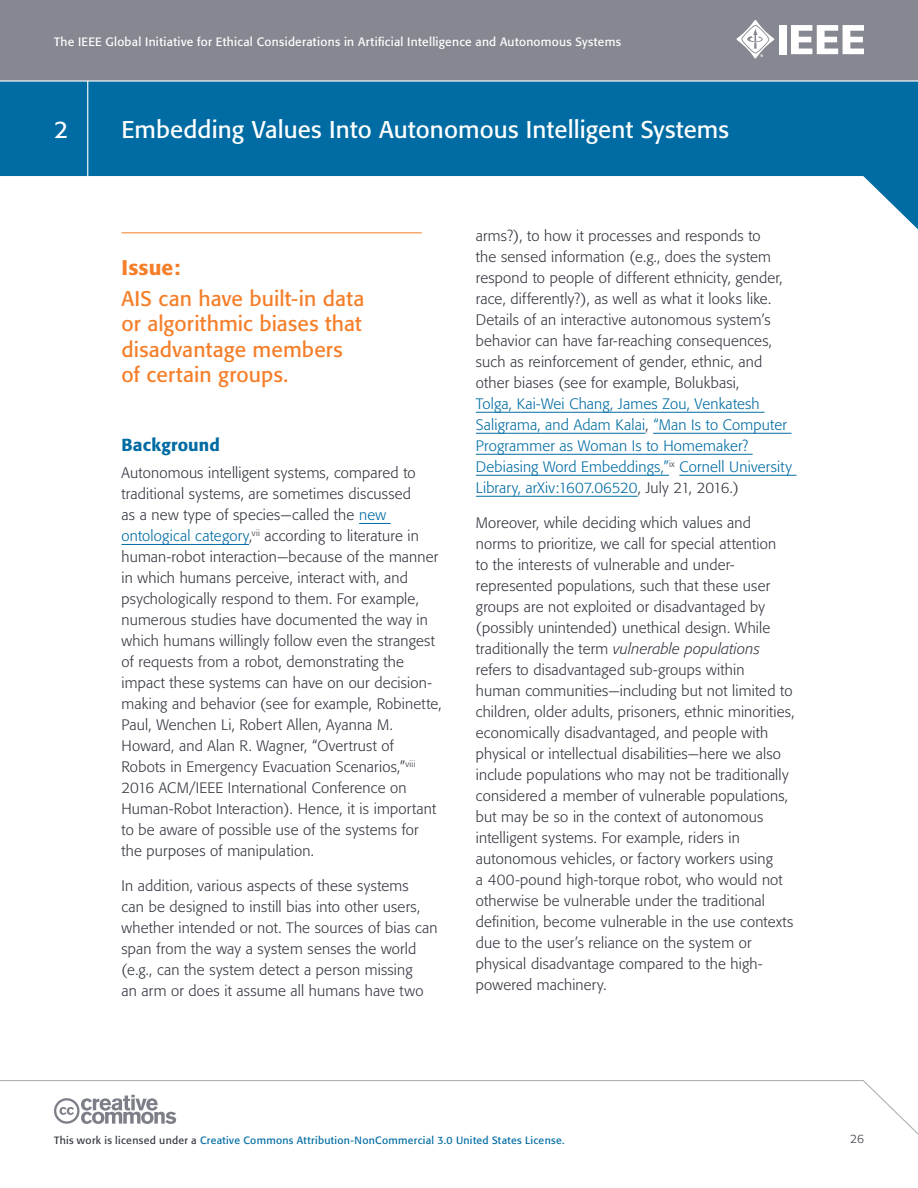
<style>
.page{position:relative;width:918px;height:1188px;background:#fff}
.page>*{position:absolute;margin:0;border:0;box-sizing:border-box;transform-origin:0 0}
.t1{font:24px "Formata";letter-spacing:.005em;color:#fff}
.t2{font:21px/25.5px "Formata";letter-spacing:.005em;color:#f57e29}
.t3{font:500 21px "Formata";letter-spacing:.005em;color:#f57e29}
.t4{font:500 17.25px "Formata";letter-spacing:.01em;color:#006ca3}
.t5{font:300 15px/21px "Formata";letter-spacing:.01em;color:#343741}
.t6{font:300 15px/21px "Formata";letter-spacing:.01em;color:#006ca3}
.t7{font:12px "Formata";letter-spacing:.025em;color:#fff}
.t8{font:300 12px "Formata";color:#343741}
.t9{font:10.5px "Formata";letter-spacing:.03em;color:#006ca3}
.s1{color:#006ca3}
.s2{color:#343741}
.s3{font-style:italic}
</style>
<div class="page">
<div style="left:0;top:0;width:918px;height:81px;background:#868891"></div>
<svg style="left:0;top:82px;width:918px;height:147px;fill:#006ca3"></svg>
<svg style="left:0;top:1080px;width:918px;height:55px"></svg>
<hr style="left:0;top:80px;width:918px;height:2px;background:#fff">
<hr style="left:87px;top:81px;width:1px;height:95px;background:#fff">
<div style="left:779px;top:25px;width:8px;height:29px;background:#fff"></div>
<svg style="left:791px;top:25px;width:73px;height:29px"></svg>
<svg style="left:736px;top:20px;width:38px;height:38px"></svg>
<svg style="left:54px;top:1095px;width:122px;height:29px"></svg>
<hr style="left:122px;top:232px;width:300px;height:1px;background:#f57e29">
<hr style="left:359px;top:523px;width:32px;height:1px;background:#006ca3">
<hr style="left:122px;top:544px;width:127px;height:1px;background:#006ca3">
<hr style="left:476px;top:412px;width:288px;height:1px;background:#006ca3">
<hr style="left:476px;top:433px;width:169px;height:1px;background:#006ca3">
<hr style="left:653px;top:433px;width:139px;height:1px;background:#006ca3">
<hr style="left:476px;top:454px;width:277px;height:1px;background:#006ca3">
<hr style="left:476px;top:475px;width:193px;height:1px;background:#006ca3">
<hr style="left:679px;top:475px;width:118px;height:1px;background:#006ca3">
<hr style="left:476px;top:496px;width:162px;height:1px;background:#006ca3">
<p class="t7" style="left:54px;top:34px;width:568px">The IEEE Global Initiative for Ethical Considerations in Artificial Intelligence and Autonomous Systems</p>
<h1 class="t1" style="left:54px;top:115px;width:15px">2</h1>
<h1 class="t1" style="left:122px;top:115px;width:609px">Embedding Values Into Autonomous Intelligent Systems</h1>
<h2 class="t3" style="left:122px;top:255px;width:60px">Issue:</h2>
<h2 class="t2" style="left:122px;top:286px;width:244px">AIS can have built-in data or algorithmic biases that disadvantage members of certain groups.</h2>
<p class="t4" style="left:122px;top:434px;width:100px">Background</p>
<p class="t5" style="left:121px;top:463px;width:322px">Autonomous intelligent systems, compared to traditional systems, are sometimes discussed<br>as a new type of species—called the <span class="s1">new ontological category</span>,<sup>vii</sup> according to literature in human-robot interaction—because of the manner in which humans perceive, interact with, and psychologically respond to them. For example, numerous studies have documented the way in which humans willingly follow even the strangest of requests from a robot, demonstrating the impact these systems can have on our decision&shy;making and behavior (see for example, Robinette, Paul, Wenchen Li, Robert Allen, Ayanna M.<br>Howard, and Alan R. Wagner, “Overtrust of Robots in Emergency Evacuation Scenarios,”<sup>viii </sup>2016 ACM/IEEE International Conference on Human-Robot Interaction). Hence, it is important to be aware of possible use of the systems for the purposes of manipulation.</p>
<p class="t5" style="left:121px;top:875px;width:318px">In addition, various aspects of these systems<br>can be designed to instill bias into other users, whether intended or not. The sources of bias can span from the way a system senses the world (e.g., can the system detect a person missing<br>an arm or does it assume all humans have two</p>
<p class="t5" style="left:476px;top:226px;width:308px">arms?), to how it processes and responds to the sensed information (e.g., does the system respond to people of different ethnicity, gender, race, differently?), as well as what it looks like.<br>Details of an interactive autonomous system’s behavior can have far-reaching consequences, such as reinforcement of gender, ethnic, and other biases (see for example, Bolukbasi,</p>
<p class="t6" style="left:476px;top:394px;width:318px">Tolga, Kai-Wei Chang, James Zou, Venkatesh Saligrama, and Adam Kalai<span class="s2">,</span> “Man Is to Computer Programmer as Woman Is to Homemaker?<br>Debiasing Word Embeddings,”<sup>ix</sup> Cornell University Library, arXiv:1607.06520<span class="s2">, July 21, 2016.)</span></p>
<p class="t5" style="left:476px;top:512px;width:320px">Moreover, while deciding which values and norms to prioritize, we call for special attention<br>to the interests of vulnerable and under&shy;represented populations, such that these user groups are not exploited or disadvantaged by (possibly unintended) unethical design. While traditionally the term <span class="s3">vulnerable populations </span>refers to disadvantaged sub-groups within<br>human communities—including but not limited to children, older adults, prisoners, ethnic minorities, economically disadvantaged, and people with physical or intellectual disabilities—here we also include populations who may not be traditionally considered a member of vulnerable populations, but may be so in the context of autonomous intelligent systems. For example, riders in autonomous vehicles, or factory workers using<br>a 400-pound high-torque robot, who would not otherwise be vulnerable under the traditional definition, become vulnerable in the use contexts due to the user’s reliance on the system or physical disadvantage compared to the high&shy;powered machinery.</p>
<p class="t9" style="left:54px;top:1133px;width:512px"><span class="s2">This work is licensed under a</span> Creative Commons Attribution-NonCommercial 3.0 United States License.</p>
<p class="t8" style="left:850px;top:1132px;width:15px">26</p>
</div>
